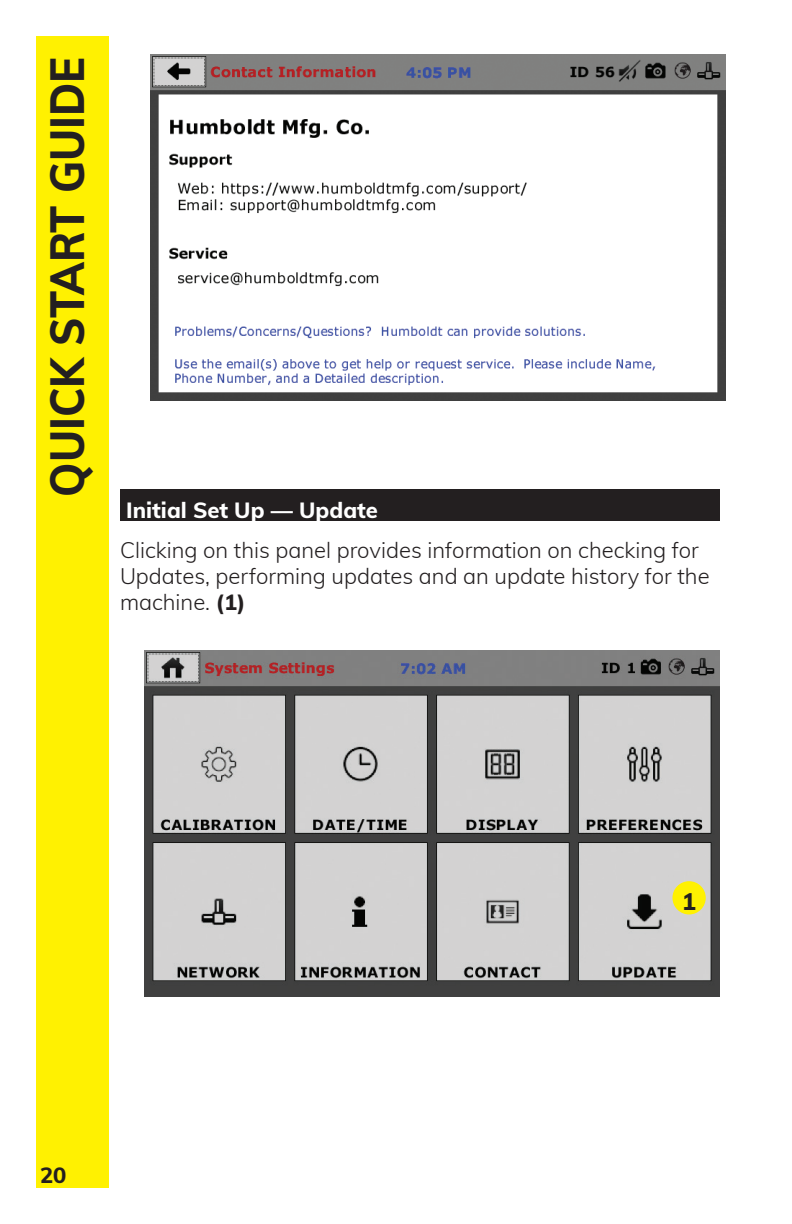
<style>
.page{position:relative;width:792px;height:1224px;background:#fff}
.page>*{position:absolute;margin:0;border:0;box-sizing:border-box;transform-origin:0 0}
.t1{font:800 48px "Muli";color:#231f20;scale:.9 1}
.t2{font:800 24px "Muli";color:#231f20}
.The_Body{font:300 22px/26px "Muli";color:#231f20}
.Sub_Heads{font:800 22px "Muli";color:#fff}
.t3{font:800 22px "Muli";color:#231f20}
.s1{font-weight:800}
</style>
<div class="page">
<div style="left:36px;top:36px;width:73px;height:1152px;background:#fff101"></div>
<img style="left:144px;top:651px;width:576px;height:345px">
<div style="left:672px;top:881px;width:34px;height:33px;background:#fff101;border-radius:50%"></div>
<img style="left:150px;top:55px;width:576px;height:345px">
<div style="left:120px;top:490px;width:600px;height:31px;background:#231f20"></div>
<h1 class="t1" style="left:32px;top:497px;width:490px;rotate:-90deg">QUICK START GUIDE</h1>
<p class="Sub_Heads" style="left:126px;top:494px;width:253px">Initial Set Up — Update</p>
<p class="The_Body" style="left:120px;top:536px;width:591px">Clicking on this panel provides information on checking for<br>Updates, performing updates and an update history for the machine. <span class="s1">(1)</span></p>
<p class="t3" style="left:40px;top:1159px;width:28px">20</p>
<p class="t2" style="left:682px;top:884px;width:16px">1</p>
</div>
